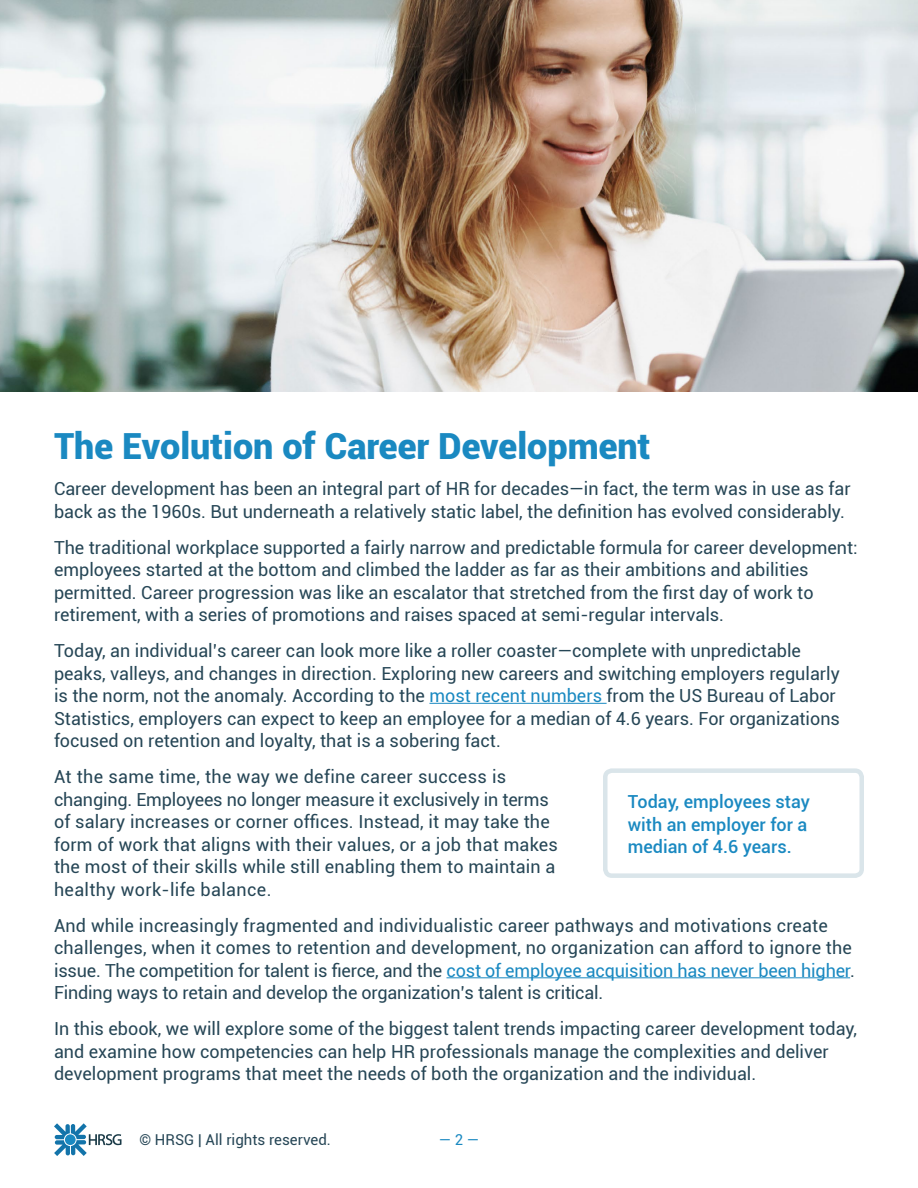
<style>
.page{position:relative;width:918px;height:1188px;background:#fff}
.page>*{position:absolute;margin:0;border:0;box-sizing:border-box;transform-origin:0 0}
.t1{font:900 36px "Roboto";color:#1a89c1}
.t2{font:18px/22.5px "Roboto";color:#264656}
.t3{font:500 18px/22.5px "Roboto";color:#1a89c1}
.t4{font:15px "Roboto";color:#264656}
.t5{font:15px "Roboto";color:#1a89c1}
.s1{color:#1a89c1}
</style>
<div class="page">
<svg style="left:54px;top:1123px;width:67px;height:33px"></svg>
<hr style="left:429px;top:703px;width:178px;height:1px;background:#1a89c1">
<hr style="left:447px;top:977px;width:403px;height:1px;background:#1a89c1">
<img style="left:0;top:0;width:918px;height:392px">
<div style="left:603px;top:768px;width:261px;height:110px;border:4px solid #dae5ea;border-radius:7px"></div>
<h1 class="t1" style="left:54px;top:421px;width:598px">The Evolution of Career Development</h1>
<p class="t2" style="left:54px;top:477px;width:798px">Career development has been an integral part of HR for decades—in fact, the term was in use as far back as the 1960s. But underneath a relatively static label, the definition has evolved considerably.</p>
<p class="t2" style="left:54px;top:535px;width:805px">The traditional workplace supported a fairly narrow and predictable formula for career development: employees started at the bottom and climbed the ladder as far as their ambitions and abilities permitted. Career progression was like an escalator that stretched from the first day of work to retirement, with a series of promotions and raises spaced at semi-regular intervals.</p>
<p class="t2" style="left:54px;top:639px;width:788px">Today, an individual’s career can look more like a roller coaster—complete with unpredictable peaks, valleys, and changes in direction. Exploring new careers and switching employers regularly is the norm, not the anomaly. According to the <span class="s1">most recent numbers</span> from the US Bureau of Labor Statistics, employers can expect to keep an employee for a median of 4.6 years. For organizations focused on retention and loyalty, that is a sobering fact.</p>
<p class="t2" style="left:54px;top:765px;width:505px">At the same time, the way we define career success is changing. Employees no longer measure it exclusively in terms of salary increases or corner offices. Instead, it may take the form of work that aligns with their values, or a job that makes the most of their skills while still enabling them to maintain a healthy work-life balance.</p>
<p class="t2" style="left:54px;top:913px;width:802px">And while increasingly fragmented and individualistic career pathways and motivations create challenges, when it comes to retention and development, no organization can afford to ignore the issue. The competition for talent is fierce, and the <span class="s1">cost of employee acquisition has never been higher</span>.<br>Finding ways to retain and develop the organization’s talent is critical.</p>
<p class="t2" style="left:54px;top:1017px;width:805px">In this ebook, we will explore some of the biggest talent trends impacting career development today, and examine how competencies can help HR professionals manage the complexities and deliver development programs that meet the needs of both the organization and the individual.</p>
<p class="t3" style="left:628px;top:790px;width:184px">Today, employees stay with an employer for a median of 4.6 years.</p>
<p class="t4" style="left:140px;top:1129px;width:193px">© HRSG | All rights reserved.</p>
<p class="t5" style="left:439px;top:1129px;width:42px">— 2 —</p>
</div>
